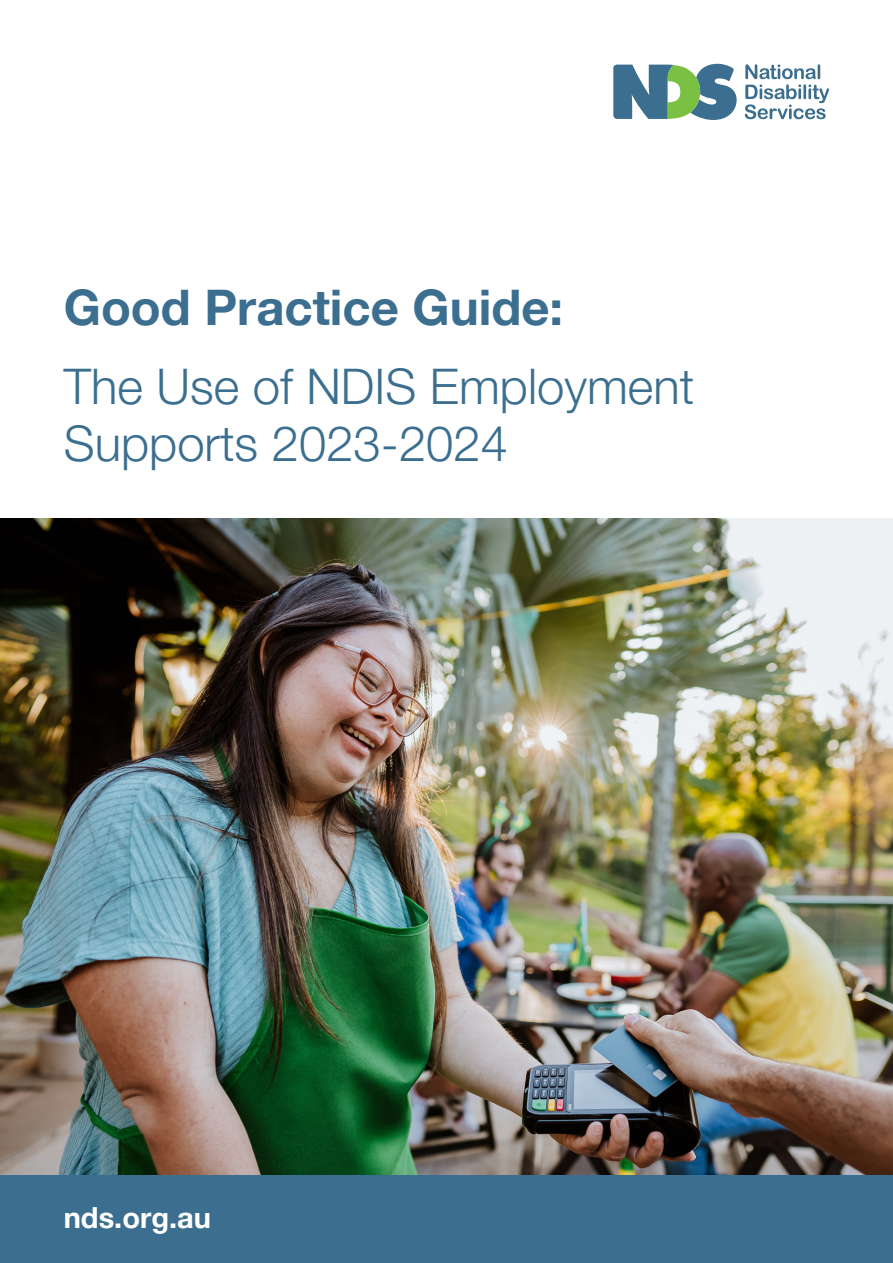
<style>
.page{position:relative;width:893px;height:1263px;background:#fff}
.page>*{position:absolute;margin:0;border:0;box-sizing:border-box;transform-origin:0 0}
.t1{font:300 49.05px/56.8px "Helvetica Neue LT Pro";color:#3b6e8f}
.t2{font:700 49.05px "Helvetica Neue LT Pro";color:#3b6e8f}
.t3{font:700 28.95px "Helvetica Neue LT Pro";color:#fff}
</style>
<div class="page">
<svg style="left:613px;top:64px;width:124px;height:56px"></svg>
<svg style="left:745px;top:64px;width:84px;height:55px"></svg>
<img style="left:0;top:519px;width:893px;height:657px">
<div style="left:0;top:1176px;width:893px;height:87px;background:#3b6e8f"></div>
<p class="t2" style="left:64px;top:278px;width:501px">Good Practice Guide:</p>
<p class="t1" style="left:64px;top:357px;width:632px">The Use of NDIS Employment<br>Supports 2023-2024</p>
<p class="t3" style="left:64px;top:1200px;width:149px">nds.org.au</p>
</div>
